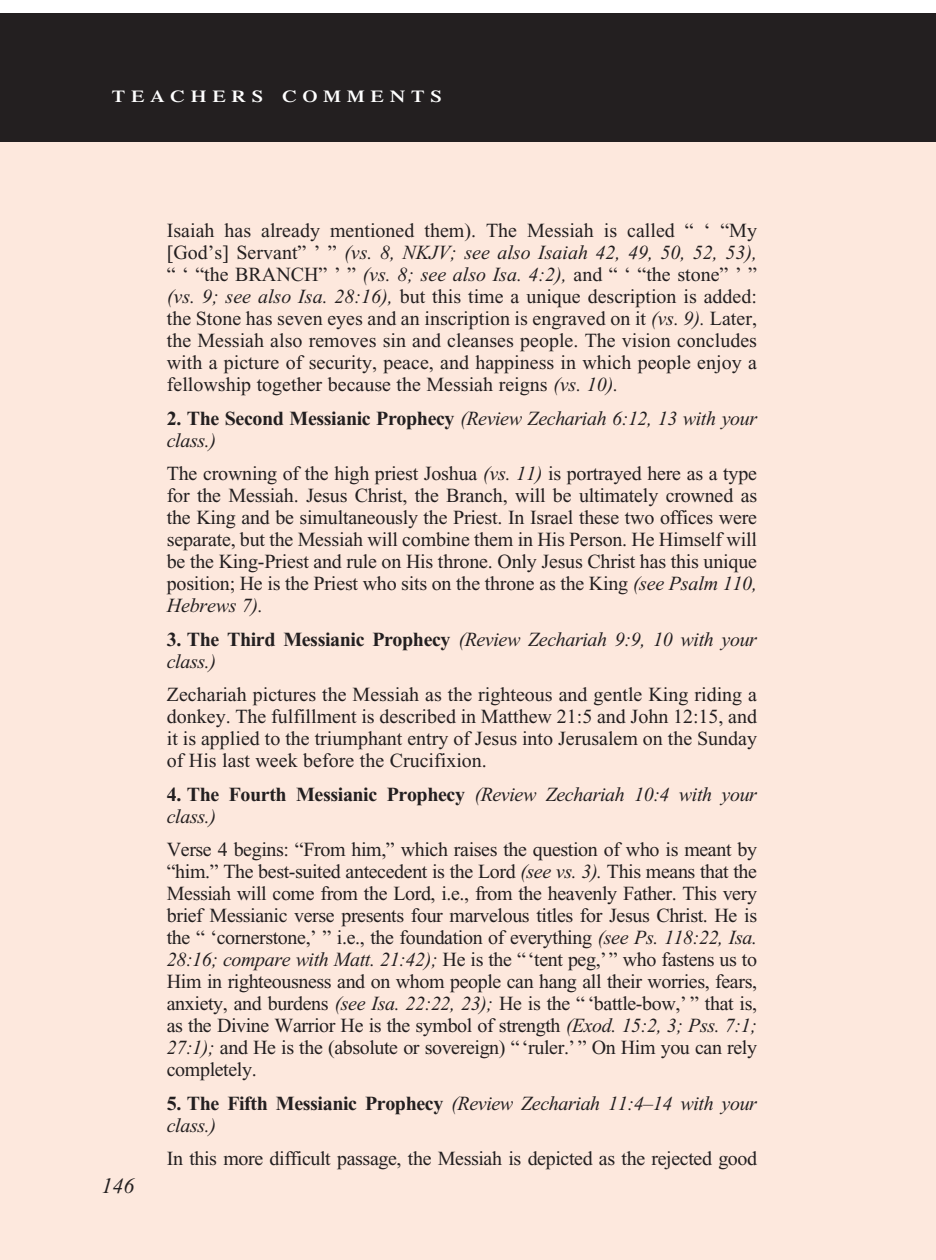
<style>
.page{position:relative;width:936px;height:1260px;background:#fff}
.page>*{position:absolute;margin:0;border:0;box-sizing:border-box;transform-origin:0 0}
.t1{font:italic 22px "Times New Roman";color:#231f20}
.Consider_This{font:20px/22px "Times New Roman";letter-spacing:-.01em;color:#231f20;text-align:justify}
.Consider_This-2{font:italic 20px/22px "Times New Roman";letter-spacing:-.02em;color:#231f20}
.t2{font:600 16.8px "Times";letter-spacing:.285em;color:#fff;scale:1.2 1}
.s1{font-style:italic}
.s2{font-weight:700;font-style:normal}
</style>
<div class="page">
<div style="left:0;top:134px;width:936px;height:1126px;background:#fde8dd"></div>
<div style="left:0;top:13px;width:936px;height:128px;background:#231f20"></div>
<p class="t2" style="left:112px;top:87px;width:276px">TEACHERS COMMENTS</p>
<p class="t1" style="left:102px;top:1174px;width:34px">146</p>
<p class="Consider_This" style="left:167px;top:220px;width:592px">Isaiah has already mentioned them). The Messiah is called “ ‘ “My [God’s] Servant” ’ ” <span class="s1">(vs. 8, NKJV; see also Isaiah 42, 49, 50, 52, 53), </span>“ ‘ “the BRANCH” ’ ” <span class="s1">(vs. 8; see also Isa. 4:2),</span> and “ ‘ “the stone” ’ ” <span class="s1">(vs. 9; see also Isa. 28:16),</span> but this time a unique description is added: the Stone has seven eyes and an inscription is engraved on it <span class="s1">(vs. 9).</span> Later, the Messiah also removes sin and cleanses people. The vision concludes with a picture of security, peace, and happiness in which people enjoy a fellowship together because the Messiah reigns <span class="s1">(vs. 10).</span></p>
<p class="Consider_This-2" style="left:167px;top:407px;width:592px"><span class="s2">2. The Second Messianic Prophecy</span> (Review Zechariah 6:12, 13 with your class.)</p>
<p class="Consider_This" style="left:167px;top:463px;width:592px">The crowning of the high priest Joshua <span class="s1">(vs. 11)</span> is portrayed here as a type for the Messiah. Jesus Christ, the Branch, will be ultimately crowned as the King and be simultaneously the Priest. In Israel these two offices were separate, but the Messiah will combine them in His Person. He Himself will be the King-Priest and rule on His throne. Only Jesus Christ has this unique position; He is the Priest who sits on the throne as the King <span class="s1">(see Psalm 110, Hebrews 7).</span></p>
<p class="Consider_This-2" style="left:167px;top:628px;width:592px"><span class="s2">3. The Third Messianic Prophecy</span> (Review Zechariah 9:9, 10 with your class.)</p>
<p class="Consider_This" style="left:167px;top:684px;width:592px">Zechariah pictures the Messiah as the righteous and gentle King riding a donkey. The fulfillment is described in Matthew 21:5 and John 12:15, and it is applied to the triumphant entry of Jesus into Jerusalem on the Sunday of His last week before the Crucifixion.</p>
<p class="Consider_This-2" style="left:167px;top:783px;width:592px"><span class="s2">4. The Fourth Messianic Prophecy</span> (Review Zechariah 10:4 with your class.)</p>
<p class="Consider_This" style="left:167px;top:839px;width:592px">Verse 4 begins: “From him,” which raises the question of who is meant by “him.” The best-suited antecedent is the Lord <span class="s1">(see vs. 3).</span> This means that the Messiah will come from the Lord, i.e., from the heavenly Father. This very brief Messianic verse presents four marvelous titles for Jesus Christ. He is the “ ‘cornerstone,’ ” i.e., the foundation of everything <span class="s1">(see Ps. 118:22, Isa.<br>28:16; compare with Matt. 21:42);</span> He is the “‘tent peg,’” who fastens us to Him in righteousness and on whom people can hang all their worries, fears, anxiety, and burdens <span class="s1">(see Isa. 22:22, 23);</span> He is the “ ‘battle-bow,’ ” that is, as the Divine Warrior He is the symbol of strength <span class="s1">(Exod. 15:2, 3; Pss. 7:1; 27:1);</span> and He is the (absolute or sovereign) “‘ruler.’” On Him you can rely completely.</p>
<p class="Consider_This-2" style="left:167px;top:1092px;width:592px"><span class="s2">5. The Fifth Messianic Prophecy</span> (Review Zechariah 11:4–14 with your class.)</p>
<p class="Consider_This" style="left:167px;top:1148px;width:592px">In this more difficult passage, the Messiah is depicted as the rejected good</p>
</div>
